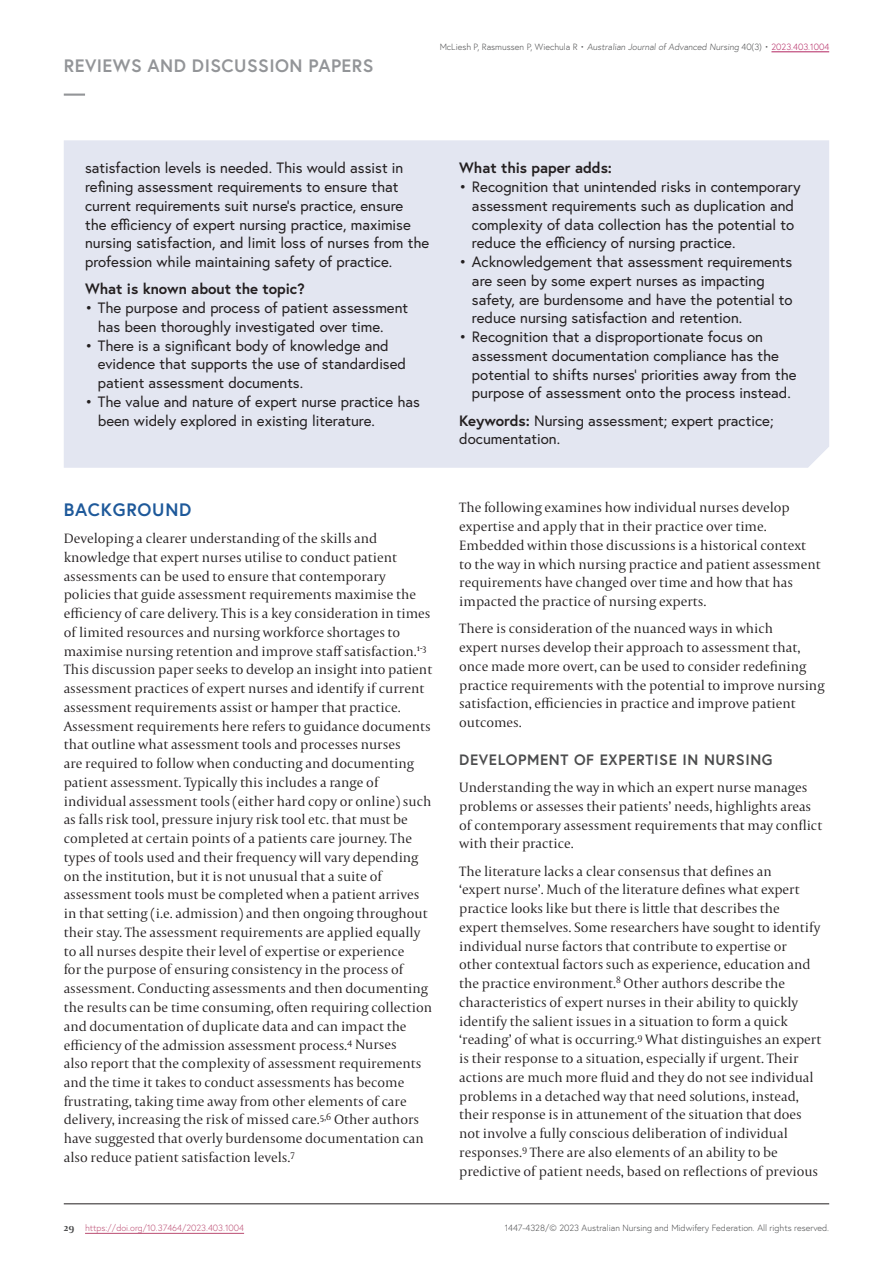
<style>
.page{position:relative;width:893px;height:1263px;background:#fff}
.page>*{position:absolute;margin:0;border:0;box-sizing:border-box;transform-origin:0 0}
.t1{font:700 18px "Europa";color:#939598}
.t2{font:700 18px "Europa";letter-spacing:.04em;color:#1e599a}
.t3{font:15px/18.8px "Europa";color:#231f20}
.t4{font:700 15px "Europa";color:#231f20}
.t5{font:700 15px "Europa";letter-spacing:.04em;color:#4b4c4d}
.t6{font:300 14.25px/18.8px "Capitolium 2";color:#231f20}
.t7{font:700 10.5px "Capitolium 2";color:#4b4c4d}
.t8{font:300 9px "Europa";color:#4b4c4d}
.t9{font:300 9px "Europa";color:#bb4c72}
.s1{color:#b32662}
.s2{font-weight:700}
</style>
<div class="page">
<hr style="left:64px;top:1203px;width:765px;height:1px;background:#231f20">
<hr style="left:64px;top:94px;width:21px;height:2px;background:#939598">
<hr style="left:771px;top:52px;width:58px;height:1px;background:#b32662">
<hr style="left:85px;top:1233px;width:159px;height:1px;background:#bb4c72">
<div style="left:64px;top:140px;width:765px;height:328px;background:#e3e6f1"></div>
<p class="t1" style="left:64px;top:54px;width:23px">Reviews</p>
<p class="t1" style="left:148px;top:54px;width:14px">and</p>
<p class="t1" style="left:192px;top:54px;width:25px">Discussion</p>
<p class="t1" style="left:309px;top:54px;width:22px">Papers</p>
<p class="t8" style="left:440px;top:41px;width:391px">McLiesh P, Rasmussen P, Wiechula R • Australian Journal of Advanced Nursing 40(3) • <span class="s1">2023.403.1004</span></p>
<p class="t3" style="left:85px;top:158px;width:346px">satisfaction levels is needed. This would assist in refining assessment requirements to ensure that current requirements suit nurse’s practice, ensure<br>the efficiency of expert nursing practice, maximise nursing satisfaction, and limit loss of nurses from the profession while maintaining safety of practice.</p>
<p class="t4" style="left:85px;top:279px;width:221px">What is known about the topic?</p>
<p class="t3" style="left:98px;top:298px;width:312px;text-indent:-13px">• The purpose and process of patient assessment has been thoroughly investigated over time.</p>
<p class="t3" style="left:98px;top:336px;width:310px;text-indent:-13px">• There is a significant body of knowledge and evidence that supports the use of standardised patient assessment documents.</p>
<p class="t3" style="left:98px;top:392px;width:324px;text-indent:-13px">• The value and nature of expert nurse practice has been widely explored in existing literature.</p>
<p class="t2" style="left:64px;top:497px;width:129px">BACKGROUND</p>
<p class="t6" style="left:64px;top:529px;width:370px">Developing a clearer understanding of the skills and knowledge that expert nurses utilise to conduct patient assessments can be used to ensure that contemporary policies that guide assessment requirements maximise the efficiency of care delivery. This is a key consideration in times of limited resources and nursing workforce shortages to maximise nursing retention and improve staff satisfaction.<sup>1-3<br></sup>This discussion paper seeks to develop an insight into patient assessment practices of expert nurses and identify if current assessment requirements assist or hamper that practice.<br>Assessment requirements here refers to guidance documents that outline what assessment tools and processes nurses<br>are required to follow when conducting and documenting patient assessment. Typically this includes a range of individual assessment tools (either hard copy or online) such as falls risk tool, pressure injury risk tool etc. that must be completed at certain points of a patients care journey. The types of tools used and their frequency will vary depending on the institution, but it is not unusual that a suite of assessment tools must be completed when a patient arrives in that setting (i.e. admission) and then ongoing throughout their stay. The assessment requirements are applied equally to all nurses despite their level of expertise or experience<br>for the purpose of ensuring consistency in the process of assessment. Conducting assessments and then documenting the results can be time consuming, often requiring collection and documentation of duplicate data and can impact the efficiency of the admission assessment process.<sup>4</sup> Nurses<br>also report that the complexity of assessment requirements and the time it takes to conduct assessments has become frustrating, taking time away from other elements of care delivery, increasing the risk of missed care.<sup>5,6</sup> Other authors have suggested that overly burdensome documentation can also reduce patient satisfaction levels.<sup>7</sup></p>
<p class="t4" style="left:459px;top:158px;width:154px">What this paper adds:</p>
<p class="t3" style="left:472px;top:177px;width:330px;text-indent:-13px">• Recognition that unintended risks in contemporary assessment requirements such as duplication and complexity of data collection has the potential to reduce the efficiency of nursing practice.</p>
<p class="t3" style="left:472px;top:252px;width:322px;text-indent:-13px">• Acknowledgement that assessment requirements are seen by some expert nurses as impacting safety, are burdensome and have the potential to reduce nursing satisfaction and retention.</p>
<p class="t3" style="left:472px;top:327px;width:326px;text-indent:-13px">• Recognition that a disproportionate focus on assessment documentation compliance has the potential to shifts nurses’ priorities away from the purpose of assessment onto the process instead.</p>
<p class="t3" style="left:459px;top:411px;width:316px"><span class="s2">Keywords:</span> Nursing assessment; expert practice; documentation.</p>
<p class="t6" style="left:459px;top:498px;width:363px">The following examines how individual nurses develop expertise and apply that in their practice over time.<br>Embedded within those discussions is a historical context to the way in which nursing practice and patient assessment requirements have changed over time and how that has impacted the practice of nursing experts.</p>
<p class="t6" style="left:459px;top:619px;width:367px">There is consideration of the nuanced ways in which<br>expert nurses develop their approach to assessment that, once made more overt, can be used to consider redefining practice requirements with the potential to improve nursing satisfaction, efficiencies in practice and improve patient outcomes.</p>
<p class="t5" style="left:459px;top:749px;width:315px">DEVELOPMENT OF EXPERTISE IN NURSING</p>
<p class="t6" style="left:459px;top:778px;width:365px">Understanding the way in which an expert nurse manages problems or assesses their patients’ needs, highlights areas of contemporary assessment requirements that may conflict with their practice.</p>
<p class="t6" style="left:459px;top:861px;width:364px">The literature lacks a clear consensus that defines an<br>‘expert nurse’. Much of the literature defines what expert practice looks like but there is little that describes the expert themselves. Some researchers have sought to identify individual nurse factors that contribute to expertise or other contextual factors such as experience, education and the practice environment.<sup>8</sup> Other authors describe the characteristics of expert nurses in their ability to quickly identify the salient issues in a situation to form a quick ‘reading’ of what is occurring.<sup>9</sup> What distinguishes an expert is their response to a situation, especially if urgent. Their actions are much more fluid and they do not see individual problems in a detached way that need solutions, instead, their response is in attunement of the situation that does not involve a fully conscious deliberation of individual responses.<sup>9</sup> There are also elements of an ability to be predictive of patient needs, based on reflections of previous</p>
<p class="t7" style="left:64px;top:1220px;width:12px">29</p>
<p class="t8" style="left:505px;top:1222px;width:326px">1447-4328/© 2023 Australian Nursing and Midwifery Federation. All rights reserved.</p>
<p class="t9" style="left:85px;top:1222px;width:161px">https://doi.org/10.37464/2023.403.1004</p>
</div>
